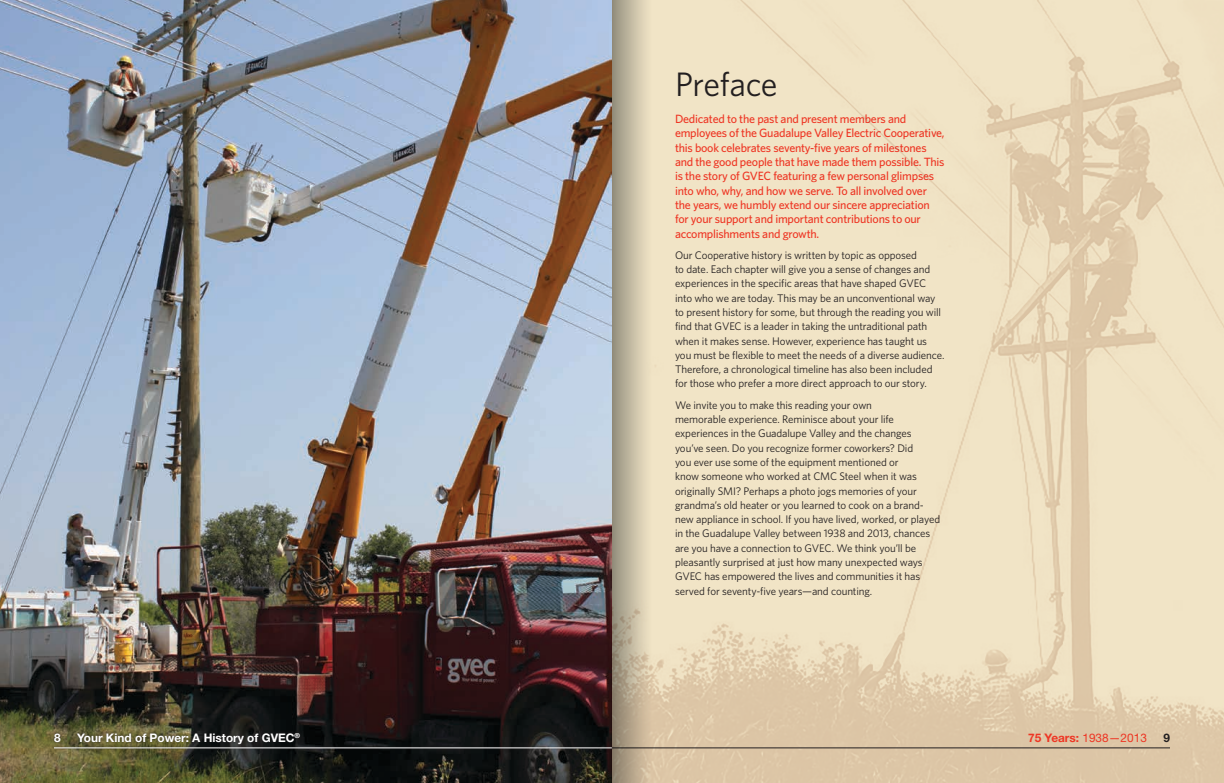
<style>
.page{position:relative;width:1224px;height:783px;background:#fff}
.page>*{position:absolute;margin:0;border:0;box-sizing:border-box;transform-origin:0 0}
.t1{font:34px "Whitney";letter-spacing:-.015em;color:#231f20}
.t2{font:500 12px/14.3px "Whitney";letter-spacing:-.02em;color:#ee3624}
.t3{font:700 11.8px "Helvetica Neue LT Std";color:#fff}
.t4{font:11.8px "Helvetica Neue LT Std";color:#ee3624}
.t5{font:700 11.8px "Helvetica Neue LT Std";color:#231f20}
.t6{font:11px/14.3px "Whitney";letter-spacing:-.01em;color:#231f20}
.t7{font:700 6.9px "Helvetica Neue LT Std";color:#fff}
.s1{font-weight:700}
</style>
<div class="page">
<img style="left:0;top:0;width:1224px;height:783px">
<hr style="left:612px;top:747px;width:558px;height:1px;background:#231f20">
<div style="left:52px;top:731px;width:250px;height:16px;background:#231f20;opacity:.75"></div>
<div style="left:52px;top:745px;width:562px;height:6px;background:#231f20;opacity:.75"></div>
<hr style="left:54px;top:747px;width:558px;height:1px;background:#fff">
<svg style="left:612px;top:0;width:41px;height:783px;background:#c2b89f"></svg>
<h1 class="t1" style="left:675px;top:64px;width:104px">Preface</h1>
<p class="t2" style="left:675px;top:111px;width:271px">Dedicated to the past and present members and employees of the Guadalupe Valley Electric Cooperative, this book celebrates seventy-five years of milestones and the good people that have made them possible. This is the story of GVEC featuring a few personal glimpses into who, why, and how we serve. To all involved over the years, we humbly extend our sincere appreciation for your support and important contributions to our accomplishments and growth.</p>
<p class="t6" style="left:675px;top:248px;width:271px">Our Cooperative history is written by topic as opposed<br>to date. Each chapter will give you a sense of changes and experiences in the specific areas that have shaped GVEC into who we are today. This may be an unconventional way to present history for some, but through the reading you will find that GVEC is a leader in taking the untraditional path when it makes sense. However, experience has taught us you must be flexible to meet the needs of a diverse audience.<br>Therefore, a chronological timeline has also been included for those who prefer a more direct approach to our story.</p>
<p class="t6" style="left:675px;top:398px;width:267px">We invite you to make this reading your own<br>memorable experience. Reminisce about your life experiences in the Guadalupe Valley and the changes you’ve seen. Do you recognize former coworkers? Did<br>you ever use some of the equipment mentioned or<br>know someone who worked at CMC Steel when it was originally SMI? Perhaps a photo jogs memories of your grandma’s old heater or you learned to cook on a brand&shy;new appliance in school. If you have lived, worked, or played in the Guadalupe Valley between 1938 and 2013, chances are you have a connection to GVEC. We think you’ll be pleasantly surprised at just how many unexpected ways GVEC has empowered the lives and communities it has served for seventy-five years—and counting.</p>
<p class="t7" style="left:295px;top:731px;width:7px">®</p>
<p class="t3" style="left:54px;top:731px;width:8px">8</p>
<p class="t3" style="left:77px;top:731px;width:219px">Your Kind of Power: A History of GVEC</p>
<p class="t4" style="left:1028px;top:731px;width:120px"><span class="s1">75 Years:</span> 1938—2013</p>
<p class="t5" style="left:1163px;top:731px;width:8px">9</p>
</div>
